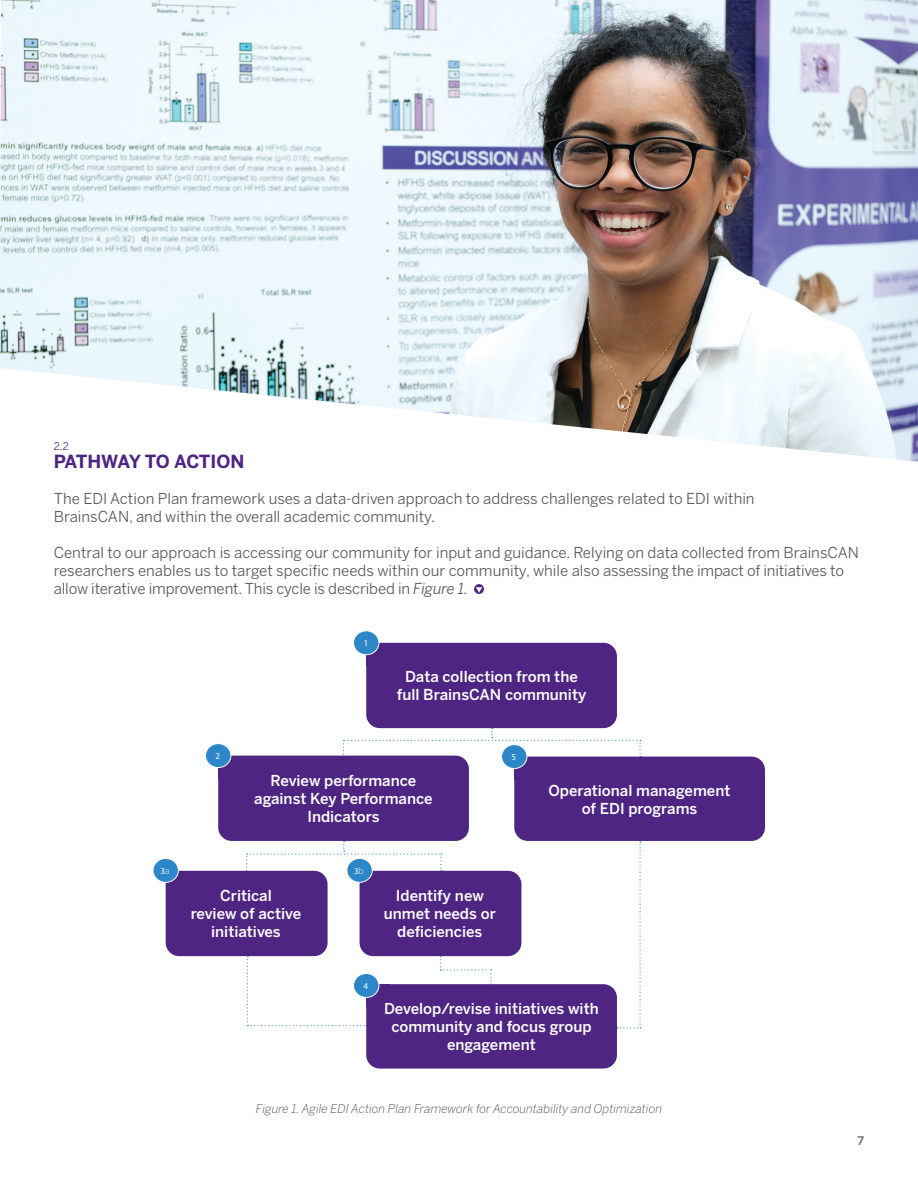
<style>
.page{position:relative;width:918px;height:1188px;background:#fff}
.page>*{position:absolute;margin:0;border:0;box-sizing:border-box;transform-origin:0 0}
.Subsections{font:700 18px "Benton Sans";letter-spacing:-.03em;color:#4e2582}
.t1{font:15px/18px "Benton Sans";color:#575659}
.Body{font:500 15px/18px "Benton Sans";color:#fff;text-align:center}
.Footnotes_Descriptio{font:italic 300 12px "Benton Sans";color:#575659}
.t2{font:700 12px "Benton Sans";color:#808083}
.Section_Numbers{font:10.5px "Benton Sans";color:#4e2582}
.Headline_1{font:9px "Myriad Pro";color:#fff}
.s1{font-style:italic}
.s2{font-family:"Benton Sans";font-weight:300}
</style>
<div class="page">
<img style="left:0;top:0;width:918px;height:462px">
<svg style="left:247px;top:956px;width:119px;height:70px"></svg>
<svg style="left:246px;top:841px;width:196px;height:33px"></svg>
<svg style="left:440px;top:956px;width:52px;height:28px"></svg>
<svg style="left:617px;top:841px;width:24px;height:187px"></svg>
<svg style="left:343px;top:728px;width:298px;height:30px"></svg>
<div style="left:366px;top:643px;width:251px;height:85px;background:#4e2582;border-radius:14px"></div>
<div style="left:218px;top:756px;width:251px;height:85px;background:#4e2582;border-radius:14px"></div>
<div style="left:166px;top:871px;width:162px;height:85px;background:#4e2582;border-radius:14px"></div>
<div style="left:360px;top:871px;width:161px;height:85px;background:#4e2582;border-radius:14px"></div>
<div style="left:366px;top:984px;width:251px;height:85px;background:#4e2582;border-radius:14px"></div>
<div style="left:514px;top:757px;width:251px;height:84px;background:#4e2582;border-radius:14px"></div>
<div style="left:354px;top:631px;width:25px;height:24px;background:#2c86c7;border-radius:50%"></div>
<div style="left:353px;top:630px;width:26px;height:25px;border:1px solid #fff;border-radius:50%"></div>
<div style="left:206px;top:744px;width:25px;height:24px;background:#2c86c7;border-radius:50%"></div>
<div style="left:205px;top:743px;width:26px;height:25px;border:1px solid #fff;border-radius:50%"></div>
<div style="left:354px;top:974px;width:25px;height:23px;background:#2c86c7;border-radius:50%"></div>
<div style="left:353px;top:973px;width:26px;height:25px;border:1px solid #fff;border-radius:50%"></div>
<div style="left:502px;top:745px;width:25px;height:24px;background:#2c86c7;border-radius:50%"></div>
<div style="left:501px;top:744px;width:26px;height:25px;border:1px solid #fff;border-radius:50%"></div>
<div style="left:153px;top:858px;width:25px;height:24px;background:#2c86c7;border-radius:50%"></div>
<div style="left:153px;top:858px;width:26px;height:25px;border:1px solid #fff;border-radius:50%"></div>
<div style="left:347px;top:858px;width:25px;height:24px;background:#2c86c7;border-radius:50%"></div>
<div style="left:347px;top:858px;width:26px;height:25px;border:1px solid #fff;border-radius:50%"></div>
<div style="left:474px;top:584px;width:10px;height:10px;background:#4e2582;border-radius:50%"></div>
<svg style="left:476px;top:587px;width:6px;height:6px"></svg>
<p class="Section_Numbers" style="left:54px;top:440px;width:17px">2.2</p>
<p class="Subsections" style="left:54px;top:451px;width:192px">PATHWAY TO ACTION</p>
<p class="t1" style="left:54px;top:489px;width:702px">The EDI Action Plan framework uses a data-driven approach to address challenges related to EDI within<br>BrainsCAN, and within the overall academic community.</p>
<p class="t1" style="left:54px;top:543px;width:807px">Central to our approach is accessing our community for input and guidance. Relying on data collected from BrainsCAN researchers enables us to target specific needs within our community, while also assessing the impact of initiatives to allow iterative improvement. This cycle is described in <span class="s1">Figure 1.</span></p>
<p class="Headline_1" style="left:215px;top:751px;width:6px">2</p>
<p class="Headline_1" style="left:364px;top:638px;width:6px">1</p>
<p class="Body" style="left:397px;top:668px;width:191px">Data collection from the full BrainsCAN community</p>
<p class="Headline_1" style="left:511px;top:752px;width:6px">5</p>
<p class="Body" style="left:254px;top:772px;width:180px">Review performance against Key Performance<br>Indicators</p>
<p class="Body" style="left:549px;top:781px;width:183px">Operational management of EDI programs</p>
<p class="Headline_1" style="left:160px;top:865px;width:11px">3<span class="s2">a</span></p>
<p class="Headline_1" style="left:354px;top:865px;width:11px">3<span class="s2">b</span></p>
<p class="Body" style="left:191px;top:887px;width:112px">Critical<br>review of active initiatives</p>
<p class="Body" style="left:384px;top:887px;width:114px">Identify new unmet needs or deficiencies</p>
<p class="Headline_1" style="left:363px;top:980px;width:6px">4</p>
<p class="Body" style="left:384px;top:1000px;width:216px">Develop/revise initiatives with community and focus group engagement</p>
<p class="Footnotes_Descriptio" style="left:256px;top:1102px;width:408px">Figure 1. Agile EDI Action Plan Framework for Accountability and Optimization</p>
<p class="t2" style="left:858px;top:1133px;width:8px">7</p>
</div>
